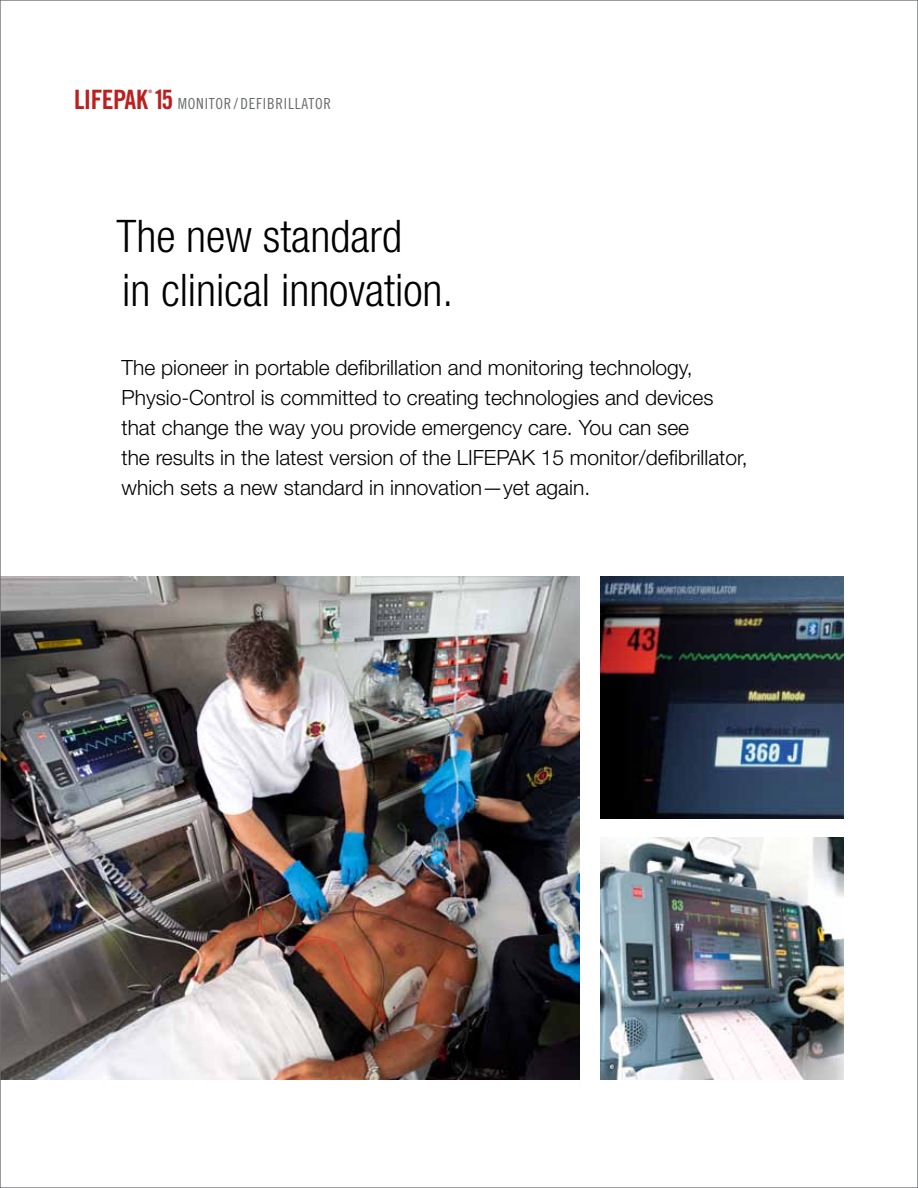
<style>
.page{position:relative;width:918px;height:1188px;background:#fff}
.page>*{position:absolute;margin:0;border:0;box-sizing:border-box;transform-origin:0 0}
.t1{font:300 condensed 45px/54px "Helvetica Neue LT Std";color:#000}
.t2{font:26.7px "Trade Gothic LT Std Bd Cn 20";letter-spacing:-.025em;color:#bb1f1e}
.t3{font:300 21px/30px "Helvetica Neue LT Std";color:#000}
.t4{font:15.3px "Trade Gothic LT Std Cn 18";letter-spacing:.05em;color:#6a6c6c}
.t5{font:4.65px "Trade Gothic LT Std Bd Cn 20";color:#bb1f1e}
.s1{font-family:"Trade Gothic LT Std Bd Cn 20";font-size:26.7px;color:#bb1f1e}
</style>
<div class="page">
<img style="left:601px;top:576px;width:243px;height:243px">
<img style="left:2px;top:576px;width:578px;height:504px">
<img style="left:601px;top:837px;width:243px;height:243px">
<p class="t2" style="left:74px;top:84px;width:75px">LIFEPAK</p>
<p class="t5" style="left:148px;top:89px;width:5px">®</p>
<p class="t4" style="left:153px;top:95px;width:179px"><span class="s1">15</span> MONITOR/DEFIBRILLATOR</p>
<h1 class="t1" style="left:116px;top:209px;width:339px">The new standard<br>in clinical innovation.</h1>
<p class="t3" style="left:122px;top:352px;width:628px">The pioneer in portable defibrillation and monitoring technology, Physio-Control is committed to creating technologies and devices that change the way you provide emergency care. You can see<br>the results in the latest version of the LIFEPAK 15 monitor/defibrillator, which sets a new standard in innovation—yet again.</p>
</div>
